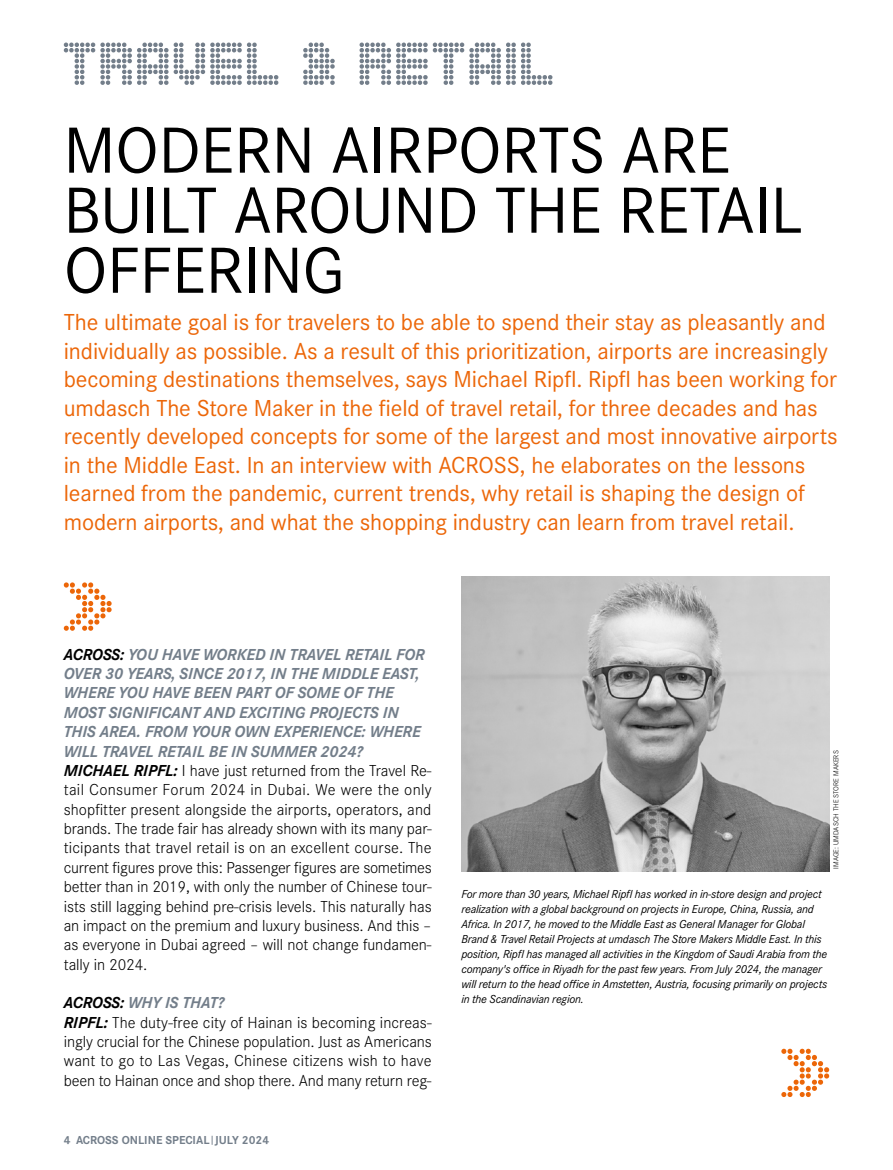
<style>
.page{position:relative;width:893px;height:1170px;background:#fff}
.page>*{position:absolute;margin:0;border:0;box-sizing:border-box;transform-origin:0 0}
.t1{font:67.5px/60px "Corporate S Pro";letter-spacing:-.005em;color:#000}
.t2{font:24px/28.5px "Corporate S Pro";letter-spacing:-.005em;color:#ec6608}
.t3{font:300 16.5px/19.4px "Corporate S Pro";letter-spacing:-.005em;color:#000}
.t4{font:italic 12px/15px "Corporate S Pro";letter-spacing:-.015em;color:#000}
.t5{font:700 12px "Corporate S Pro";color:#737e8a}
.t6{font:300 7.5px "Corporate S Pro";color:#000}
.s1{font-weight:700;font-style:italic}
.s2{font-weight:700;font-style:italic;color:#737e8a}
.s3{font-size:10.8px}
</style>
<div class="page">
<svg style="left:64px;top:43px;width:488px;height:42px"></svg>
<svg style="left:64px;top:582px;width:48px;height:48px"></svg>
<img style="left:461px;top:576px;width:368px;height:295px">
<svg style="left:781px;top:1048px;width:48px;height:48px"></svg>
<h1 class="t1" style="left:63px;top:115px;width:741px">MODERN AIRPORTS ARE<br>BUILT AROUND THE RETAIL<br>OFFERING</h1>
<p class="t2" style="left:64px;top:306px;width:775px">The ultimate goal is for travelers to be able to spend their stay as pleasantly and individually as possible. As a result of this prioritization, airports are increasingly becoming destinations themselves, says Michael Ripfl. Ripfl has been working for umdasch The Store Maker in the field of travel retail, for three decades and has recently developed concepts for some of the largest and most innovative airports in the Middle East. In an interview with ACROSS, he elaborates on the lessons learned from the pandemic, current trends, why retail is shaping the design of modern airports, and what the shopping industry can learn from travel retail.</p>
<p class="t3" style="left:64px;top:643px;width:369px"><span class="s1">ACROSS:</span> <span class="s2">YOU HAVE WORKED IN TRAVEL RETAIL FOR OVER 30 YEARS, SINCE 2017, IN THE MIDDLE EAST, WHERE YOU HAVE BEEN PART OF SOME OF THE MOST SIGNIFICANT AND EXCITING PROJECTS IN THIS AREA. FROM YOUR OWN EXPERIENCE: WHERE WILL TRAVEL RETAIL BE IN SUMMER 2024?<br></span><span class="s1">MICHAEL RIPFL:</span> I have just returned from the Travel Re&shy;tail Consumer Forum 2024 in Dubai. We were the only shopfitter present alongside the airports, operators, and brands. The trade fair has already shown with its many par&shy;ticipants that travel retail is on an excellent course. The current figures prove this: Passenger figures are sometimes better than in 2019, with only the number of Chinese tour&shy;ists still lagging behind pre-crisis levels. This naturally has an impact on the premium and luxury business. And this – as everyone in Dubai agreed – will not change fundamen&shy;tally in 2024.</p>
<p class="t3" style="left:64px;top:992px;width:370px"><span class="s1">ACROSS:</span> <span class="s2">WHY IS THAT?<br></span><span class="s1">RIPFL:</span> The duty-free city of Hainan is becoming increas&shy;ingly crucial for the Chinese population. Just as Americans want to go to Las Vegas, Chinese citizens wish to have been to Hainan once and shop there. And many return reg-</p>
<p class="t5" style="left:64px;top:1130px;width:207px">4 ACROSS ONLINE SPECIAL <span class="s3">|</span> JULY 2024</p>
<p class="t6" style="left:831px;top:868px;width:120px;rotate:-90deg">IMAGE: UMDASCH THE STORE MAKERS</p>
<p class="t4" style="left:461px;top:885px;width:367px">For more than 30 years, Michael Ripfl has worked in in-store design and project realization with a global background on projects in Europe, China, Russia, and Africa. In 2017, he moved to the Middle East as General Manager for Global Brand &amp; Travel Retail Projects at umdasch The Store Makers Middle East. In this position, Ripfl has managed all activities in the Kingdom of Saudi Arabia from the company's office in Riyadh for the past few years. From July 2024, the manager will return to the head office in Amstetten, Austria, focusing primarily on projects in the Scandinavian region.</p>
</div>
